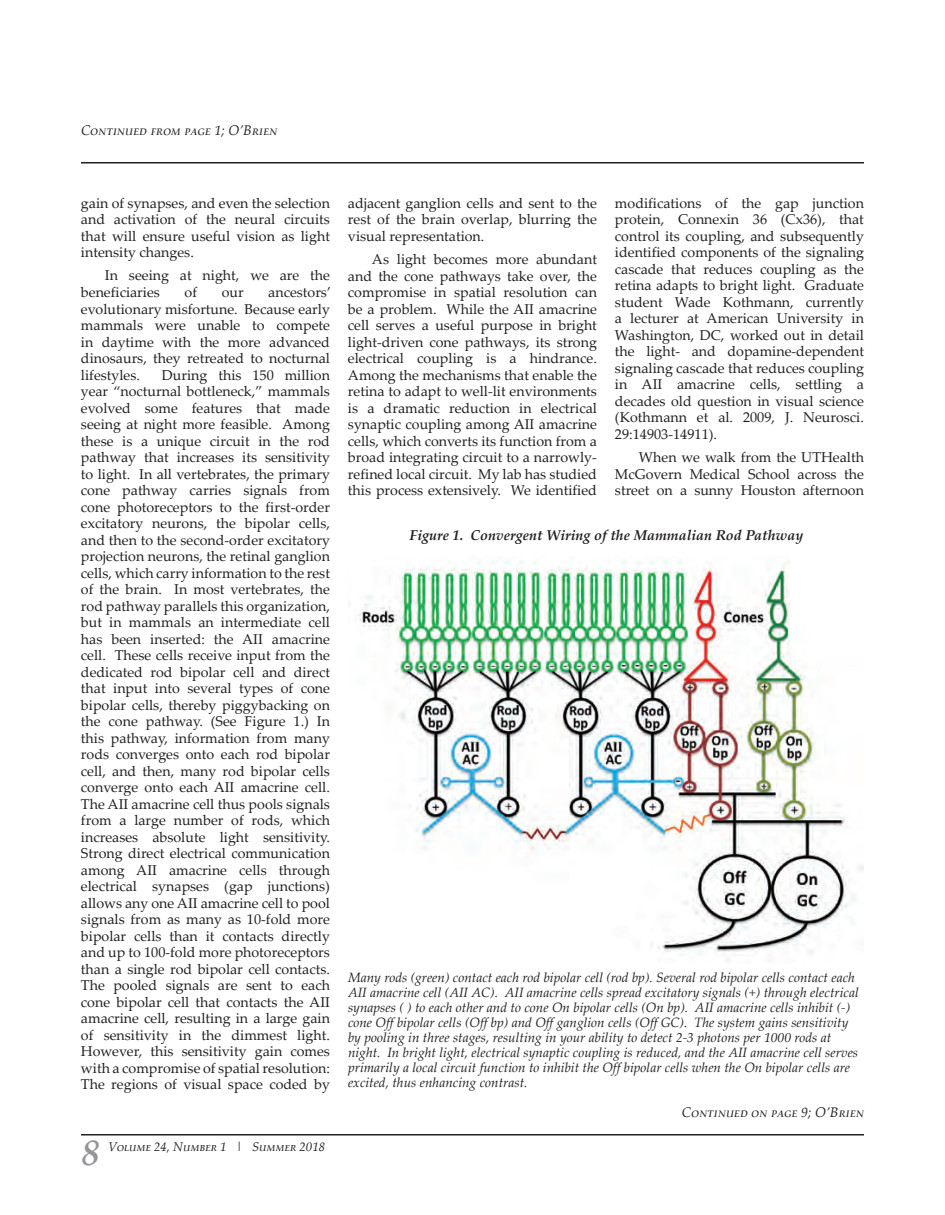
<style>
.page{position:relative;width:945px;height:1215px;background:#fff}
.page>*{position:absolute;margin:0;border:0;box-sizing:border-box;transform-origin:0 0}
.t1{font:italic 700 36px "Palatino Linotype";color:#939598}
.t2{font:14.25px/16.5px "Palatino Linotype";color:#231f20;text-align:justify}
.t3{font:italic 700 14.25px "Palatino Linotype";color:#231f20}
.t4{font:italic 13.95px "Palatino Linotype";letter-spacing:.025em;color:#231f20}
.t5{font:italic 13.5px/15px "Palatino Linotype";color:#231f20}
.t6{font:italic 12.75px "Palatino Linotype";color:#231f20}
</style>
<div class="page">
<hr style="left:81px;top:1134px;width:783px;height:2px;background:#231f20">
<img style="left:358px;top:560px;width:506px;height:403px">
<hr style="left:81px;top:162px;width:783px;height:2px;background:#231f20">
<p class="t4" style="left:81px;top:120px;width:197px">Continued from page 1; O’Brien</p>
<p class="t2" style="left:81px;top:194px;width:251px">gain of synapses, and even the selection and activation of the neural circuits that will ensure useful vision as light intensity changes.</p>
<p class="t2" style="left:81px;top:267px;width:251px;text-indent:24px">In seeing at night, we are the beneficiaries</p>
<p class="t2" style="left:185px;top:283px;width:14px">of</p>
<p class="t2" style="left:222px;top:283px;width:24px">our</p>
<p class="t2" style="left:81px;top:283px;width:251px;text-indent:187px">ancestors’ evolutionary misfortune. Because early mammals were unable to compete in daytime with the more advanced dinosaurs, they retreated to nocturnal lifestyles.</p>
<p class="t2" style="left:81px;top:366px;width:251px;text-indent:81px">During this 150 million year “nocturnal bottleneck,” mammals evolved some features that made seeing at night more feasible. Among these is a unique circuit in the rod pathway that increases its sensitivity to light. In all vertebrates, the primary cone pathway carries signals from cone photoreceptors to the first-order excitatory neurons, the bipolar cells, and then to the second-order excitatory projection neurons, the retinal ganglion cells, which carry information to the rest of the brain. In most vertebrates, the rod pathway parallels this organization, but in mammals an intermediate cell has been inserted: the AII amacrine cell. These cells receive input from the dedicated rod bipolar cell and direct that input into several types of cone bipolar cells, thereby piggybacking on the cone pathway. (See Figure 1.) In this pathway, information from many rods converges onto each rod bipolar cell, and then, many rod bipolar cells converge onto each AII amacrine cell.<br>The AII amacrine cell thus pools signals from a large number of rods, which increases absolute light sensitivity.<br>Strong direct electrical communication among AII amacrine cells through electrical synapses (gap junctions) allows any one AII amacrine cell to pool signals from as many as 10-fold more bipolar cells than it contacts directly and up to 100-fold more photoreceptors than a single rod bipolar cell contacts.<br>The pooled signals are sent to each cone bipolar cell that contacts the AII amacrine cell, resulting in a large gain of sensitivity in the dimmest light.<br>However, this sensitivity gain comes with a compromise of spatial resolution:<br>The regions of visual space coded by</p>
<h1 class="t1" style="left:81px;top:1127px;width:19px">8</h1>
<p class="t6" style="left:108px;top:1138px;width:218px">Volume 24, Number 1 | Summer 2018</p>
<p class="t2" style="left:348px;top:194px;width:251px">adjacent ganglion cells and sent to the rest of the brain overlap, blurring the visual representation.</p>
<p class="t2" style="left:348px;top:250px;width:251px;text-indent:24px">As light becomes more abundant and the cone pathways take over, the compromise in spatial resolution can be a problem. While the AII amacrine cell serves a useful purpose in bright light-driven cone pathways, its strong electrical coupling is a hindrance.<br>Among the mechanisms that enable the retina to adapt to well-lit environments is a dramatic reduction in electrical synaptic coupling among AII amacrine cells, which converts its function from a broad integrating circuit to a narrowly&shy;refined local circuit. My lab has studied this process extensively. We identified</p>
<p class="t2" style="left:615px;top:194px;width:251px">modifications of the gap junction protein, Connexin 36 (Cx36), that control its coupling, and subsequently identified components of the signaling cascade that reduces coupling as the retina adapts to bright light. Graduate student Wade Kothmann, currently a lecturer at American University in Washington, DC, worked out in detail the light- and dopamine-dependent signaling cascade that reduces coupling in AII amacrine cells, settling a decades old question in visual science (Kothmann et al. 2009, J. Neurosci.<br>29:14903-14911).</p>
<p class="t2" style="left:615px;top:448px;width:251px;text-indent:24px">When we walk from the UTHealth McGovern Medical School across the street on a sunny Houston afternoon</p>
<p class="t3" style="left:409px;top:525px;width:395px">Figure 1. Convergent Wiring of the Mammalian Rod Pathway</p>
<p class="t5" style="left:348px;top:969px;width:512px">Many rods (green) contact each rod bipolar cell (rod bp). Several rod bipolar cells contact each AII amacrine cell (AII AC). AII amacrine cells spread excitatory signals (+) through electrical synapses ( ) to each other and to cone On bipolar cells (On bp). AII amacrine cells inhibit (-) cone Off bipolar cells (Off bp) and Off ganglion cells (Off GC). The system gains sensitivity by pooling in three stages, resulting in your ability to detect 2-3 photons per 1000 rods at night. In bright light, electrical synaptic coupling is reduced, and the AII amacrine cell serves primarily a local circuit function to inhibit the Off bipolar cells when the On bipolar cells are excited, thus enhancing contrast.</p>
<p class="t4" style="left:682px;top:1102px;width:183px">Continued on page 9; O’Brien</p>
</div>
